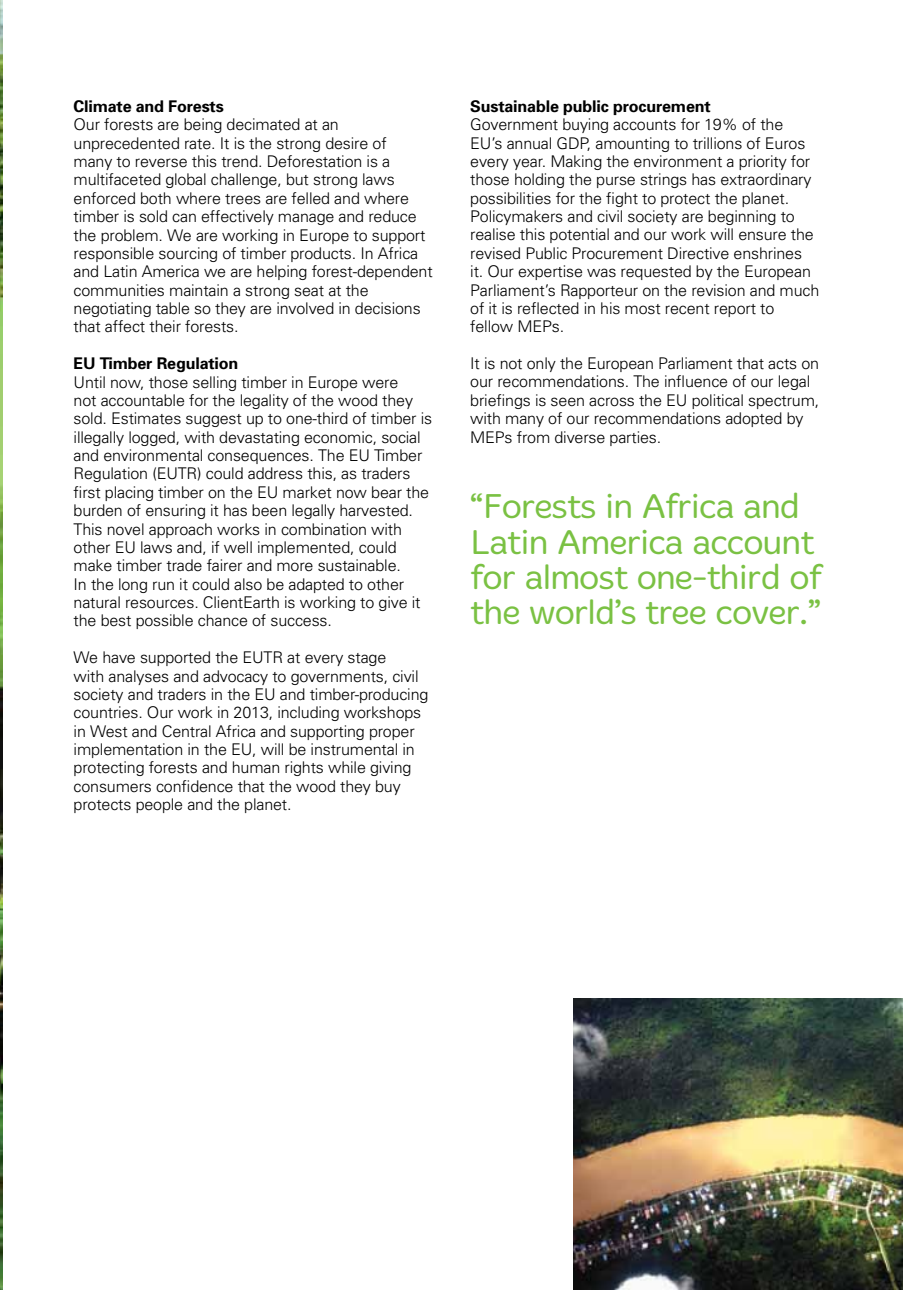
<style>
.page{position:relative;width:903px;height:1290px;background:#fff}
.page>*{position:absolute;margin:0;border:0;box-sizing:border-box;transform-origin:0 0}
.t1{font:300 35.18px/35.2px "Merge";letter-spacing:-.025em;color:#7ac143}
.t2{font:300 16.1px/18.4px "Univers";letter-spacing:-.01em;color:#000}
.t3{font:700 16.1px "Univers";letter-spacing:-.01em;color:#000}
</style>
<div class="page">
<img style="left:0;top:0;width:2px;height:1290px">
<img style="left:573px;top:998px;width:330px;height:292px">
<p class="t3" style="left:74px;top:97px;width:152px">Climate and Forests</p>
<p class="t2" style="left:74px;top:115px;width:361px">Our forests are being decimated at an unprecedented rate. It is the strong desire of<br>many to reverse this trend. Deforestation is a multifaceted global challenge, but strong laws enforced both where trees are felled and where timber is sold can effectively manage and reduce the problem. We are working in Europe to support responsible sourcing of timber products. In Africa and Latin America we are helping forest-dependent communities maintain a strong seat at the negotiating table so they are involved in decisions that affect their forests.</p>
<p class="t3" style="left:74px;top:354px;width:166px">EU Timber Regulation</p>
<p class="t2" style="left:74px;top:373px;width:360px">Until now, those selling timber in Europe were<br>not accountable for the legality of the wood they sold. Estimates suggest up to one-third of timber is illegally logged, with devastating economic, social and environmental consequences. The EU Timber Regulation (EUTR) could address this, as traders first placing timber on the EU market now bear the burden of ensuring it has been legally harvested.<br>This novel approach works in combination with other EU laws and, if well implemented, could make timber trade fairer and more sustainable.<br>In the long run it could also be adapted to other natural resources. ClientEarth is working to give it the best possible chance of success.</p>
<p class="t2" style="left:74px;top:648px;width:356px">We have supported the EUTR at every stage<br>with analyses and advocacy to governments, civil society and traders in the EU and timber-producing countries. Our work in 2013, including workshops in West and Central Africa and supporting proper implementation in the EU, will be instrumental in protecting forests and human rights while giving consumers confidence that the wood they buy protects people and the planet.</p>
<p class="t3" style="left:470px;top:96px;width:242px">Sustainable public procurement</p>
<p class="t2" style="left:470px;top:115px;width:351px">Government buying accounts for 19% of the EU’s annual GDP, amounting to trillions of Euros every year. Making the environment a priority for those holding the purse strings has extraordinary possibilities for the fight to protect the planet.<br>Policymakers and civil society are beginning to realise this potential and our work will ensure the revised Public Procurement Directive enshrines<br>it. Our expertise was requested by the European Parliament’s Rapporteur on the revision and much of it is reflected in his most recent report to fellow MEPs.</p>
<p class="t2" style="left:470px;top:354px;width:351px">It is not only the European Parliament that acts on our recommendations. The influence of our legal briefings is seen across the EU political spectrum, with many of our recommendations adopted by MEPs from diverse parties.</p>
<h1 class="t1" style="left:470px;top:489px;width:353px">“Forests in Africa and<br>Latin America account for almost one-third of the world’s tree cover.”</h1>
</div>
